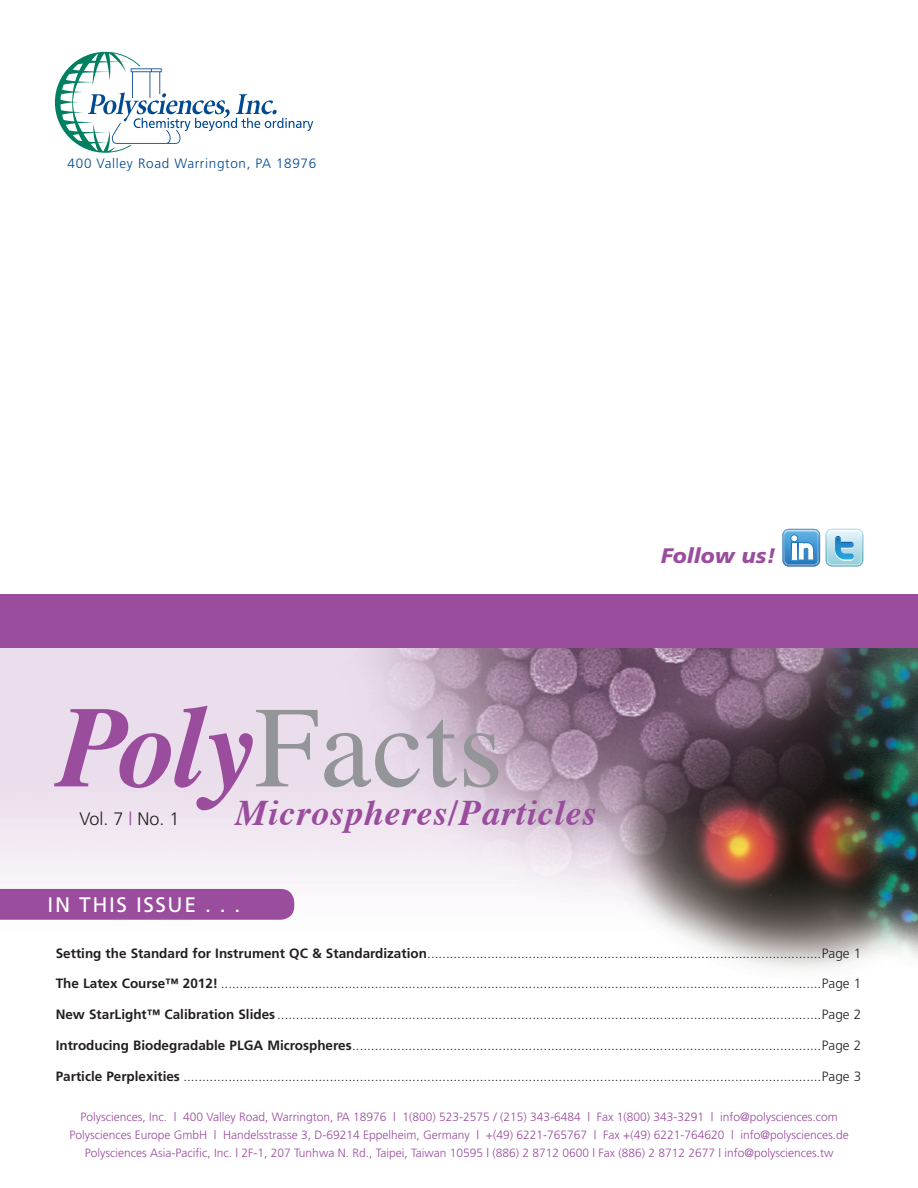
<style>
.page{position:relative;width:918px;height:1188px;background:#fff}
.page>*{position:absolute;margin:0;border:0;box-sizing:border-box;transform-origin:0 0}
.t1{font:115.5px "Times";letter-spacing:.01em;color:#939598}
.t2{font:italic 700 36px "Times";letter-spacing:.025em;color:#9a4c9d}
.t3{font:21px "Frutiger";letter-spacing:.075em;color:#fff}
._001_Standard_Headli{font:italic 900 21px "Frutiger";color:#9a4c9d}
.t4{font:300 18px "Frutiger";color:#231f20}
.t5{font:300 13.5px "Frutiger";color:#231f20}
.t6{font:300 13.5px "Frutiger";letter-spacing:.05em;color:#014990}
.t7{font:300 12px "Frutiger";color:#9a4c9d}
.s1{font-weight:700;font-style:italic;color:#9a4c9d}
.s2{color:#9a4c9d}
.s3{font-weight:700}
</style>
<div class="page">
<img style="left:0;top:648px;width:918px;height:321px">
<div style="left:0;top:889px;width:294px;height:31px;background:#9a4c9d"></div>
<div style="left:0;top:594px;width:918px;height:54px;background:#9a4c9d"></div>
<svg style="left:55px;top:52px;width:258px;height:101px"></svg>
<svg style="left:826px;top:529px;width:37px;height:37px"></svg>
<svg style="left:783px;top:529px;width:37px;height:37px"></svg>
<p class="t6" style="left:68px;top:156px;width:250px">400 Valley Road Warrington, PA 18976</p>
<p class="t1" style="left:57px;top:640px;width:447px"><span class="s1">Poly</span>Facts</p>
<p class="t4" style="left:79px;top:809px;width:102px">Vol. 7 <span class="s2">|</span> No. 1</p>
<p class="t2" style="left:235px;top:779px;width:362px">Microspheres/Particles</p>
<p class="t3" style="left:48px;top:893px;width:194px">IN THIS ISSUE . . .</p>
<p class="_001_Standard_Headli" style="left:661px;top:543px;width:116px">Follow us!</p>
<p class="t5" style="left:56px;top:945px;width:807px"><span class="s3">Setting the Standard for Instrument QC &amp; Standardization</span>.........................................................................................................Page 1</p>
<p class="t5" style="left:56px;top:976px;width:807px"><span class="s3">The Latex Course™ 2012!</span> ................................................................................................................................................................Page 1</p>
<p class="t5" style="left:56px;top:1007px;width:807px"><span class="s3">New StarLight™ Calibration Slides</span> .................................................................................................................................................Page 2</p>
<p class="t5" style="left:56px;top:1038px;width:807px"><span class="s3">Introducing Biodegradable PLGA Microspheres</span>.............................................................................................................................Page 2</p>
<p class="t5" style="left:56px;top:1068px;width:807px"><span class="s3">Particle Perplexities</span> ..........................................................................................................................................................................Page 3</p>
<p class="t7" style="left:81px;top:1110px;width:759px">Polysciences, Inc. | 400 Valley Road, Warrington, PA 18976 | 1(800) 523-2575 / (215) 343-6484 | Fax 1(800) 343-3291 | info@polysciences.com</p>
<p class="t7" style="left:69px;top:1128px;width:781px">Polysciences Europe GmbH | Handelsstrasse 3, D-69214 Eppelheim, Germany | +(49) 6221-765767 | Fax +(49) 6221-764620 | info@polysciences.de</p>
<p class="t7" style="left:85px;top:1146px;width:750px">Polysciences Asia-Pacific, Inc. | 2F-1, 207 Tunhwa N. Rd., Taipei, Taiwan 10595 | (886) 2 8712 0600 | Fax (886) 2 8712 2677 | info@polysciences.tw</p>
</div>
